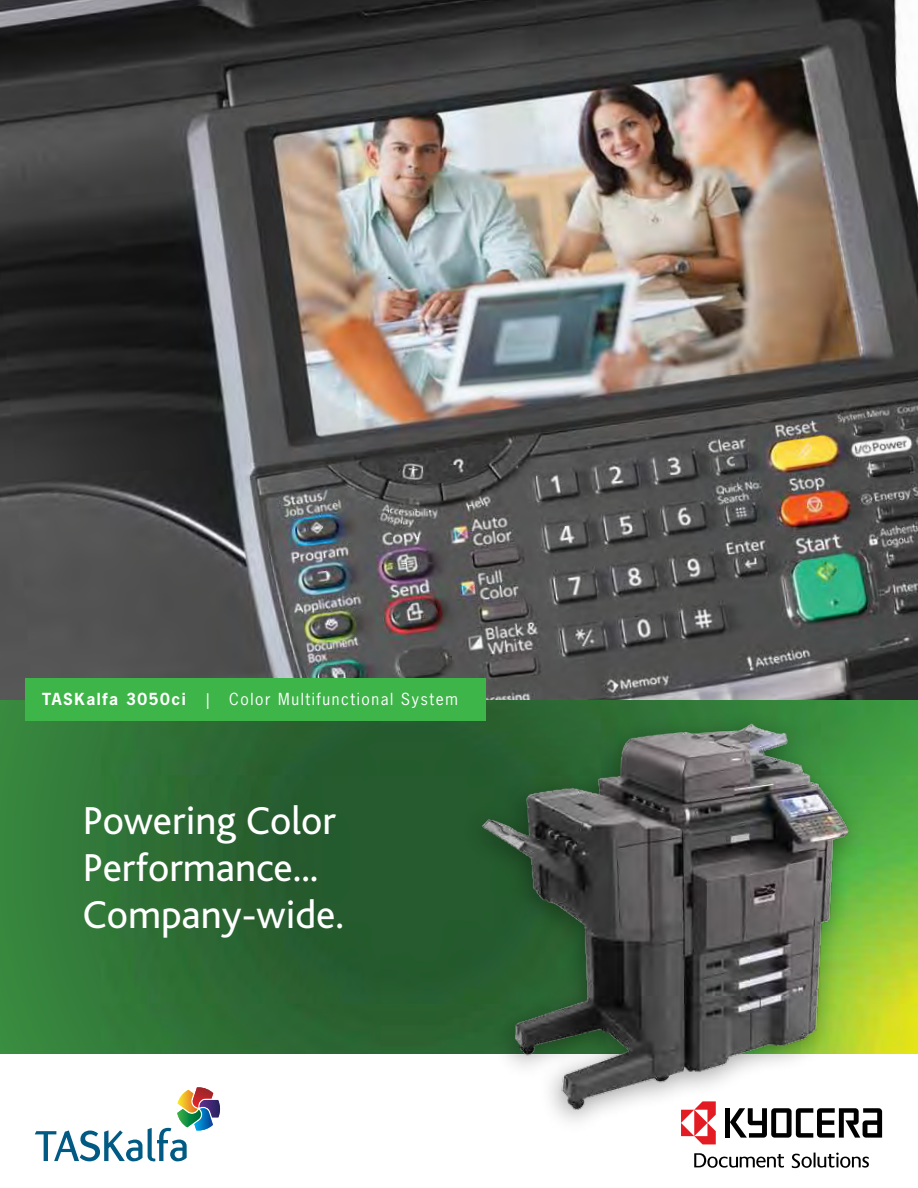
<style>
.page{position:relative;width:918px;height:1188px;background:#fff}
.page>*{position:absolute;margin:0;border:0;box-sizing:border-box;transform-origin:0 0}
.t1{font:40.65px/47px "Bliss";color:#fff}
.t2{font:15.6px "News Gothic Std";letter-spacing:.1em;color:#fff}
.t3{font:700 15.6px "News Gothic Std";letter-spacing:.1em;color:#fff}
</style>
<div class="page">
<img style="left:0;top:0;width:918px;height:700px">
<img style="left:101px;top:700px;width:817px;height:353px">
<img style="left:0;top:700px;width:101px;height:353px">
<svg style="left:35px;top:1087px;width:185px;height:74px"></svg>
<div style="left:26px;top:678px;width:460px;height:42px;background:#3eb549"></div>
<div style="left:460px;top:709px;width:406px;height:427px;background:#000;opacity:.38"></div>
<img style="left:474px;top:721px;width:380px;height:393px">
<div style="left:725px;top:1108px;width:5px;height:30px;background:#000"></div>
<svg style="left:730px;top:1108px;width:152px;height:30px"></svg>
<svg style="left:681px;top:1101px;width:35px;height:43px"></svg>
<svg style="left:792px;top:1153px;width:77px;height:15px"></svg>
<svg style="left:694px;top:1153px;width:90px;height:15px"></svg>
<p class="t3" style="left:128px;top:688px;width:23px">75</p>
<p class="t3" style="left:42px;top:689px;width:145px">TASKalfa 3050ci</p>
<p class="t2" style="left:206px;top:689px;width:5px">|</p>
<p class="t2" style="left:229px;top:689px;width:230px">Color Multifunctional System</p>
<p class="t1" style="left:83px;top:798px;width:263px">Powering Color<br>Performance...<br>Company-wide.</p>
</div>
